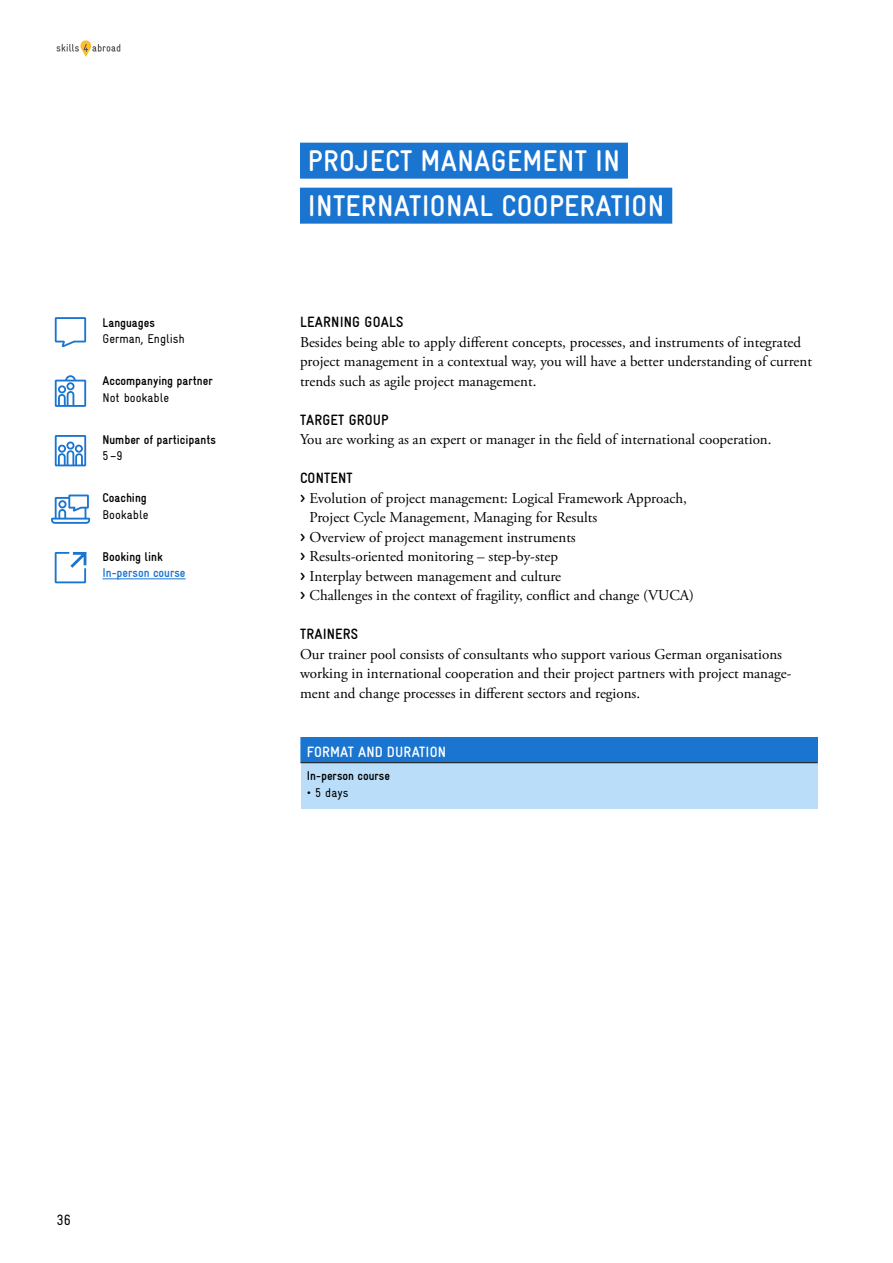
<style>
.page{position:relative;width:893px;height:1263px;background:#fff}
.page>*{position:absolute;margin:0;border:0;box-sizing:border-box;transform-origin:0 0}
.t1{font:700 30px/45px "Gravur Condensed Pro";letter-spacing:.01em;color:#fff}
.t2{font:15px/19.5px "Adobe Garamond Pro";color:#000}
.t3{font:700 15px "Gravur Condensed Pro";letter-spacing:.01em;color:#000}
.t4{font:700 15px "Gravur Condensed Pro";letter-spacing:.01em;color:#fff}
.t5{font:15px "Gravur Condensed Pro";color:#000}
.t6{font:700 12.75px "Gravur Condensed Pro";color:#000}
.t7{font:12.75px "Gravur Condensed Pro";color:#000}
.t8{font:700 12.75px "Gravur Condensed Pro";color:#1a75d1}
.s1{font-family:"Gravur Condensed Pro";font-weight:700}
</style>
<div class="page">
<svg style="left:55px;top:435px;width:31px;height:31px"></svg>
<svg style="left:55px;top:317px;width:31px;height:30px"></svg>
<svg style="left:51px;top:494px;width:39px;height:30px"></svg>
<svg style="left:55px;top:375px;width:31px;height:32px"></svg>
<svg style="left:55px;top:552px;width:31px;height:31px"></svg>
<svg style="left:57px;top:40px;width:63px;height:17px"></svg>
<div style="left:300px;top:143px;width:328px;height:36px;background:#1a75d1"></div>
<div style="left:300px;top:188px;width:372px;height:36px;background:#1a75d1"></div>
<hr style="left:102px;top:579px;width:84px;height:1px;background:#1a75d1">
<div style="left:301px;top:737px;width:516px;height:26px;background:#1a75d1"></div>
<div style="left:301px;top:763px;width:516px;height:46px;background:#badefa"></div>
<svg style="left:817px;top:737px;width:1px;height:25px"></svg>
<hr style="left:301px;top:762px;width:517px;height:1px;background:#000">
<p class="t6" style="left:102px;top:315px;width:54px">Languages</p>
<p class="t7" style="left:102px;top:332px;width:84px">German, English</p>
<p class="t6" style="left:102px;top:374px;width:112px">Accompanying partner</p>
<p class="t7" style="left:102px;top:390px;width:68px">Not bookable</p>
<p class="t6" style="left:102px;top:432px;width:115px">Number of participants</p>
<p class="t7" style="left:102px;top:449px;width:22px">5–9</p>
<p class="t6" style="left:102px;top:491px;width:46px">Coaching</p>
<p class="t7" style="left:102px;top:507px;width:48px">Bookable</p>
<p class="t6" style="left:102px;top:549px;width:62px">Booking link</p>
<p class="t8" style="left:102px;top:566px;width:85px">In-person course</p>
<h1 class="t1" style="left:308px;top:139px;width:358px">PROJECT MANAGEMENT IN<br>INTERNATIONAL COOPERATION</h1>
<p class="t3" style="left:300px;top:314px;width:105px">LEARNING GOALS</p>
<p class="t2" style="left:300px;top:333px;width:514px">Besides being able to apply different concepts, processes, and instruments of integrated project management in a contextual way, you will have a better understanding of current trends such as agile project management.</p>
<p class="t3" style="left:300px;top:411px;width:90px">TARGET GROUP</p>
<p class="t2" style="left:300px;top:430px;width:473px">You are working as an expert or manager in the field of international cooperation.</p>
<p class="t3" style="left:300px;top:470px;width:54px">CONTENT</p>
<p class="t2" style="left:300px;top:489px;width:388px"><span class="s1">&gt;</span> Evolution of project management: Logical Framework Approach,</p>
<p class="t2" style="left:310px;top:508px;width:289px">Project Cycle Management, Managing for Results</p>
<p class="t2" style="left:300px;top:528px;width:277px"><span class="s1">&gt;</span> Overview of project management instruments</p>
<p class="t2" style="left:300px;top:547px;width:260px"><span class="s1">&gt;</span> Results-oriented monitoring – step-by-step</p>
<p class="t2" style="left:300px;top:567px;width:263px"><span class="s1">&gt;</span> Interplay between management and culture</p>
<p class="t2" style="left:300px;top:586px;width:396px"><span class="s1">&gt;</span> Challenges in the context of fragility, conflict and change (VUCA)</p>
<p class="t3" style="left:300px;top:626px;width:60px">TRAINERS</p>
<p class="t2" style="left:300px;top:645px;width:493px">Our trainer pool consists of consultants who support various German organisations working in international cooperation and their project partners with project manage&shy;ment and change processes in different sectors and regions.</p>
<p class="t4" style="left:307px;top:743px;width:141px">FORMAT AND DURATION</p>
<p class="t6" style="left:307px;top:769px;width:85px">In-person course</p>
<p class="t7" style="left:307px;top:785px;width:43px">• 5 days</p>
<p class="t5" style="left:56px;top:1211px;width:16px">36</p>
</div>
